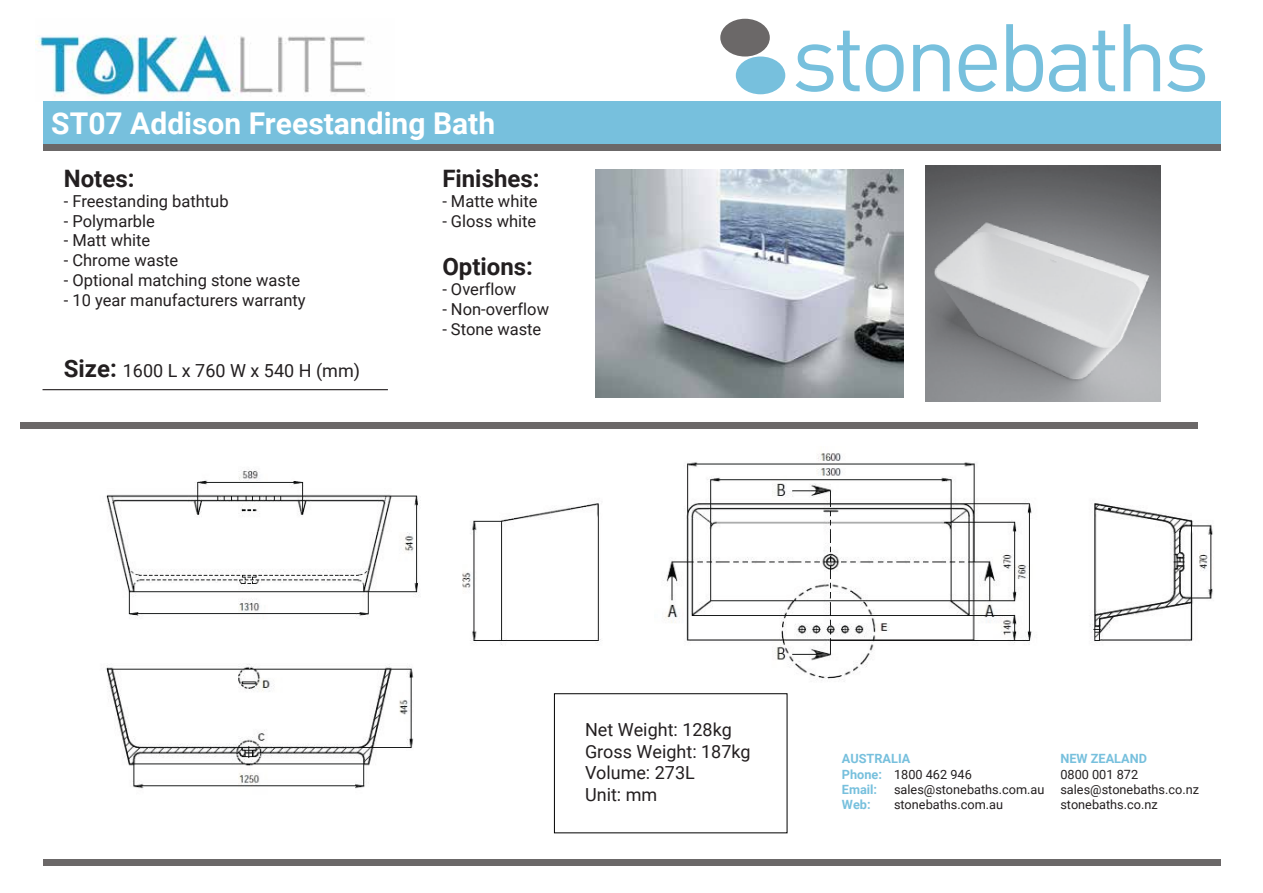
<style>
.page{position:relative;width:1263px;height:893px;background:#fff}
.page>*{position:absolute;margin:0;border:0;box-sizing:border-box;transform-origin:0 0}
.t1{font:700 30px "Roboto";color:#fff}
.t2{font:700 24px "Roboto";color:#231f20}
.t3{font:18px/21.6px "Roboto";color:#231f20}
.t4{font:16.5px "Roboto";color:#231f20}
.t5{font:12.75px/15.3px "Roboto";color:#231f20}
.t6{font:700 12.75px/15.3px "Roboto";color:#77c0dd}
.s1{font-weight:700;font-size:24px}
</style>
<div class="page">
<img style="left:36px;top:35px;width:359px;height:67px">
<svg style="left:796px;top:24px;width:409px;height:68px"></svg>
<div style="left:736px;top:57px;width:49px;height:37px;background:#77c0dd;border-radius:50%"></div>
<div style="left:720px;top:19px;width:50px;height:38px;background:#6b6868;border-radius:50%"></div>
<div style="left:43px;top:102px;width:1177px;height:42px;background:#77c0dd"></div>
<div style="left:43px;top:144px;width:1177px;height:7px;background:#6b6868"></div>
<hr style="left:43px;top:389px;width:345px;height:1px;background:#231f20">
<div style="left:43px;top:859px;width:1177px;height:7px;background:#6b6868"></div>
<div style="left:20px;top:422px;width:1177px;height:7px;background:#6b6868"></div>
<div style="left:554px;top:693px;width:233px;height:140px;border:1px solid #000"></div>
<img style="left:462px;top:453px;width:751px;height:229px">
<img style="left:105px;top:469px;width:315px;height:320px">
<img style="left:595px;top:169px;width:309px;height:228px">
<img style="left:925px;top:165px;width:236px;height:236px">
<h1 class="t1" style="left:51px;top:102px;width:445px">ST07 Addison Freestanding Bath</h1>
<h2 class="t2" style="left:64px;top:162px;width:72px">Notes:</h2>
<p class="t4" style="left:64px;top:189px;width:166px">- Freestanding bathtub</p>
<p class="t4" style="left:64px;top:209px;width:93px">- Polymarble</p>
<p class="t4" style="left:64px;top:229px;width:88px">- Matt white</p>
<p class="t4" style="left:64px;top:249px;width:116px">- Chrome waste</p>
<p class="t4" style="left:64px;top:269px;width:238px">- Optional matching stone waste</p>
<p class="t4" style="left:64px;top:288px;width:243px">- 10 year manufacturers warranty</p>
<h2 class="t2" style="left:442px;top:162px;width:99px">Finishes:</h2>
<p class="t4" style="left:442px;top:189px;width:97px">- Matte white</p>
<p class="t4" style="left:442px;top:209px;width:96px">- Gloss white</p>
<h2 class="t2" style="left:442px;top:250px;width:92px">Options:</h2>
<p class="t4" style="left:442px;top:278px;width:75px">- Overflow</p>
<p class="t4" style="left:442px;top:297px;width:108px">- Non-overflow</p>
<p class="t4" style="left:442px;top:317px;width:101px">- Stone waste</p>
<p class="t3" style="left:64px;top:359px;width:298px"><span class="s1">Size:</span> 1600 L x 760 W x 540 H (mm)</p>
<p class="t3" style="left:585px;top:718px;width:167px">Net Weight: 128kg<br>Gross Weight: 187kg<br>Volume: 273L<br>Unit: mm</p>
<p class="t6" style="left:842px;top:751px;width:70px">AUSTRALIA<br>Phone:<br>Email:<br>Web:</p>
<p class="t6" style="left:1060px;top:751px;width:88px">NEW ZEALAND</p>
<p class="t5" style="left:894px;top:766px;width:152px">1800 462 946 sales@stonebaths.com.au stonebaths.com.au</p>
<p class="t5" style="left:1060px;top:766px;width:140px">0800 001 872 sales@stonebaths.co.nz stonebaths.co.nz</p>
</div>
